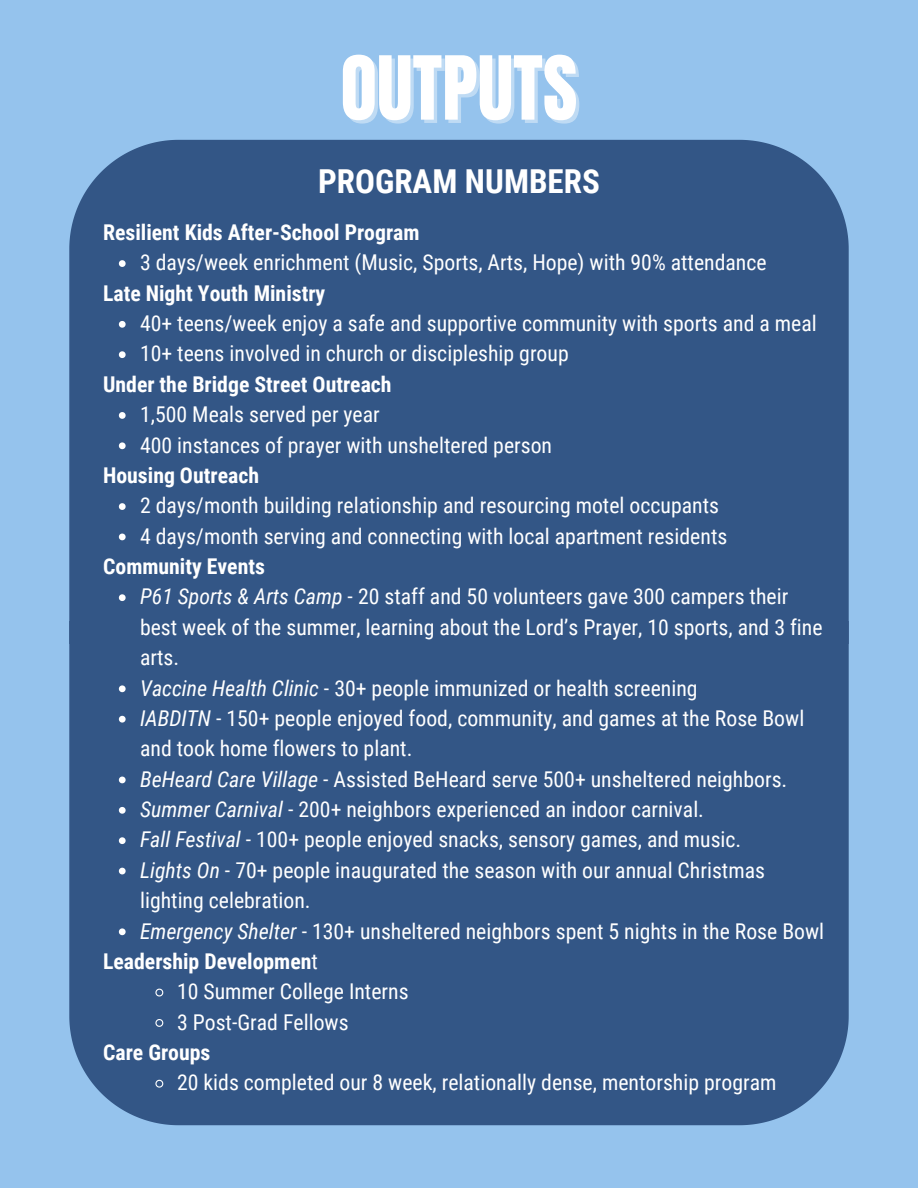
<style>
.page{position:relative;width:918px;height:1188px;background:#95c3ed}
.page>*{position:absolute;margin:0;border:0;box-sizing:border-box;transform-origin:0 0}
.t1{font:75px "Anton";color:#fff}
.t2{font:700 33px "Roboto Condensed";color:#fff}
.t3{font:21.75px/30.3px "Roboto Condensed";color:#fff}
.t4{font:700 21.75px "Roboto Condensed";color:#fff}
.s1{font-style:italic}
.s2{font-weight:400}
</style>
<div class="page">
<div style="left:69px;top:140px;width:780px;height:481px;background:#335686"></div>
<div style="left:69px;top:621px;width:780px;height:504px;background:#335686"></div>
<svg style="left:119px;top:260px;width:7px;height:7px"></svg>
<svg style="left:119px;top:321px;width:7px;height:7px"></svg>
<svg style="left:119px;top:351px;width:7px;height:7px"></svg>
<svg style="left:119px;top:412px;width:7px;height:7px"></svg>
<svg style="left:119px;top:442px;width:7px;height:7px"></svg>
<svg style="left:119px;top:503px;width:7px;height:7px"></svg>
<svg style="left:119px;top:534px;width:7px;height:6px"></svg>
<svg style="left:119px;top:594px;width:7px;height:7px"></svg>
<svg style="left:119px;top:685px;width:7px;height:7px"></svg>
<svg style="left:119px;top:716px;width:7px;height:7px"></svg>
<svg style="left:119px;top:777px;width:7px;height:6px"></svg>
<svg style="left:119px;top:807px;width:7px;height:7px"></svg>
<svg style="left:119px;top:837px;width:7px;height:7px"></svg>
<svg style="left:119px;top:868px;width:7px;height:6px"></svg>
<svg style="left:119px;top:928px;width:7px;height:7px"></svg>
<svg style="left:155px;top:988px;width:9px;height:9px"></svg>
<svg style="left:155px;top:1018px;width:9px;height:10px"></svg>
<svg style="left:155px;top:1079px;width:9px;height:9px"></svg>
<h1 class="t1" style="left:341px;top:34px;width:238px">OUTPUTS</h1>
<h3 class="t2" style="left:318px;top:163px;width:283px">PROGRAM NUMBERS</h3>
<p class="t4" style="left:103px;top:220px;width:318px">Resilient Kids After-School Program</p>
<h2 class="t3" style="left:140px;top:248px;width:628px">3 days/week enrichment (Music, Sports, Arts, Hope) with 90% attendance</h2>
<h3 class="t4" style="left:103px;top:281px;width:224px">Late Night Youth Ministry</h3>
<p class="t3" style="left:140px;top:308px;width:678px">40+ teens/week enjoy a safe and supportive community with sports and a meal</p>
<h3 class="t3" style="left:140px;top:339px;width:430px">10+ teens involved in church or discipleship group</h3>
<p class="t4" style="left:103px;top:372px;width:290px">Under the Bridge Street Outreach</p>
<p class="t3" style="left:140px;top:400px;width:241px">1,500 Meals served per year</p>
<h3 class="t3" style="left:140px;top:430px;width:414px">400 instances of prayer with unsheltered person</h3>
<p class="t4" style="left:103px;top:463px;width:157px">Housing Outreach</p>
<p class="t3" style="left:140px;top:491px;width:580px">2 days/month building relationship and resourcing motel occupants</p>
<h3 class="t3" style="left:140px;top:521px;width:589px">4 days/month serving and connecting with local apartment residents</h3>
<p class="t4" style="left:103px;top:554px;width:163px">Community Events</p>
<p class="t3" style="left:140px;top:582px;width:684px"><span class="s1">P61 Sports &amp; Arts Camp</span> - 20 staff and 50 volunteers gave 300 campers their best week of the summer, learning about the Lord’s Prayer, 10 sports, and 3 fine arts.</p>
<h3 class="t3" style="left:140px;top:673px;width:559px"><span class="s1">Vaccine Health Clinic</span> - 30+ people immunized or health screening</h3>
<p class="t3" style="left:140px;top:703px;width:666px"><span class="s1">IABDITN</span> - 150+ people enjoyed food, community, and games at the Rose Bowl and took home flowers to plant.</p>
<p class="t3" style="left:140px;top:764px;width:649px"><span class="s1">BeHeard Care Village</span> - Assisted BeHeard serve 500+ unsheltered neighbors.</p>
<p class="t3" style="left:140px;top:794px;width:565px"><span class="s1">Summer Carnival</span> - 200+ neighbors experienced an indoor carnival.</p>
<p class="t3" style="left:140px;top:825px;width:603px"><span class="s1">Fall Festival</span> - 100+ people enjoyed snacks, sensory games, and music.</p>
<p class="t3" style="left:140px;top:855px;width:626px"><span class="s1">Lights On</span> - 70+ people inaugurated the season with our annual Christmas lighting celebration.</p>
<p class="t3" style="left:140px;top:916px;width:686px"><span class="s1">Emergency Shelter</span> - 130+ unsheltered neighbors spent 5 nights in the Rose Bowl</p>
<p class="t4" style="left:103px;top:949px;width:216px">Leadership Developmen<span class="s2">t</span></p>
<p class="t3" style="left:177px;top:977px;width:233px">10 Summer College Interns</p>
<p class="t3" style="left:177px;top:1007px;width:173px">3 Post-Grad Fellows</p>
<p class="t4" style="left:103px;top:1040px;width:109px">Care Groups</p>
<p class="t3" style="left:177px;top:1068px;width:601px">20 kids completed our 8 week, relationally dense, mentorship program</p>
</div>
